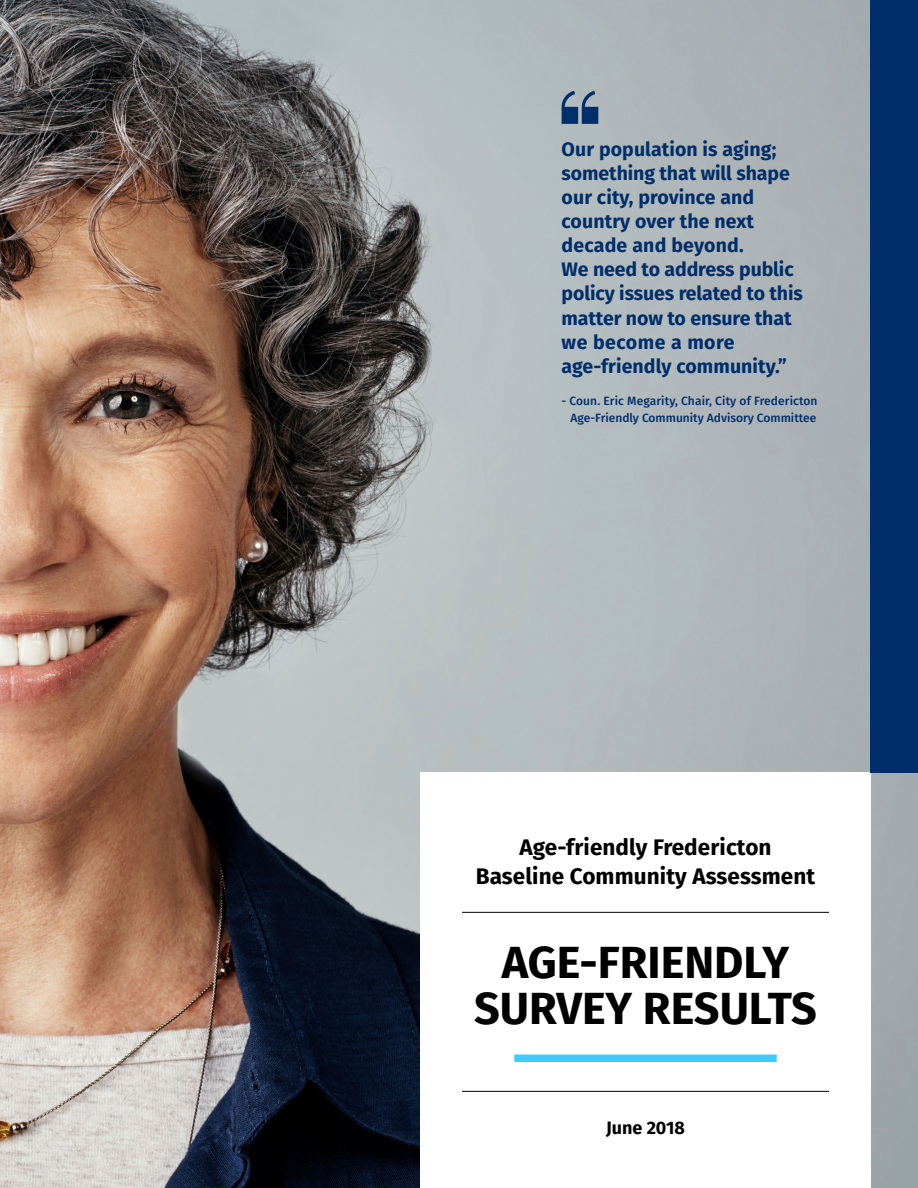
<style>
.page{position:relative;width:918px;height:1188px;background:#fff}
.page>*{position:absolute;margin:0;border:0;box-sizing:border-box;transform-origin:0 0}
.t1{font:700 45px/46.5px "Fira Sans";color:#000;text-align:center}
.t2{font:700 22.5px/28.5px "Fira Sans";letter-spacing:.005em;color:#000;text-align:center}
.t3{font:700 19.5px/24px "Fira Sans";letter-spacing:-.005em;color:#002e6b}
.t4{font:700 18px "Fira Sans";color:#000}
.t5{font:500 12px/16.5px "Fira Sans";color:#002e6b;text-align:right}
</style>
<div class="page">
<img style="left:0;top:0;width:918px;height:1188px">
<div style="left:420px;top:772px;width:451px;height:416px;background:#fff"></div>
<hr style="left:462px;top:1091px;width:367px;height:1px;background:#000">
<hr style="left:462px;top:912px;width:367px;height:1px;background:#000">
<div style="left:514px;top:1054px;width:263px;height:8px;background:#40ccfc"></div>
<div style="left:871px;top:0;width:47px;height:772px;background:#002e6b"></div>
<svg style="left:562px;top:91px;width:36px;height:33px"></svg>
<p class="t3" style="left:562px;top:136px;width:243px">Our population is aging; something that will shape our city, province and country over the next decade and beyond.<br>We need to address public policy issues related to this matter now to ensure that we become a more age-friendly community.”</p>
<p class="t5" style="left:562px;top:392px;width:258px">- Coun. Eric Megarity, Chair, City of Fredericton<br>Age-Friendly Community Advisory Committee</p>
<p class="t2" style="left:476px;top:831px;width:341px">Age-friendly Fredericton<br>Baseline Community Assessment</p>
<h1 class="t1" style="left:474px;top:936px;width:344px">AGE-FRIENDLY<br>SURVEY RESULTS</h1>
<p class="t4" style="left:606px;top:1113px;width:80px">June 2018</p>
</div>
